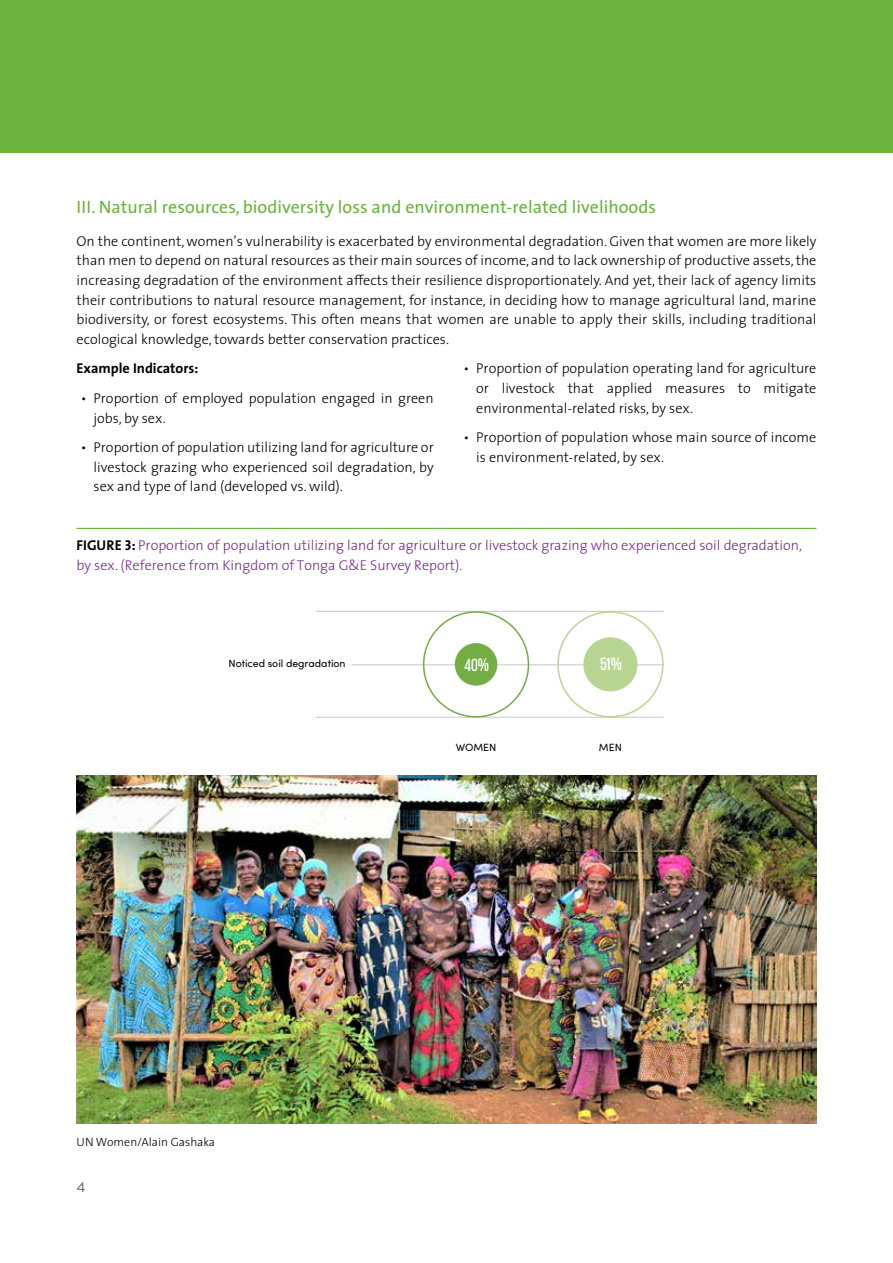
<style>
.page{position:relative;width:893px;height:1263px;background:#fff}
.page>*{position:absolute;margin:0;border:0;box-sizing:border-box;transform-origin:0 0}
.t1{font:18px "The Sans";color:#6cb33f}
.t2{font:500 18px "Giorgio Sans Trial";color:#fff}
.t3{font:300 14.25px/19.6px "The Sans";color:#000;text-align:justify}
.t4{font:300 14.25px/19.5px "The Sans";color:#78278b}
.t5{font:700 14.25px "The Sans";color:#000}
.t6{font:13.5px "Gotham";color:#58595b}
.t7{font:300 12px "The Sans";color:#000}
.t8{font:10.5px "Sofia Pro";color:#010101}
.s1{font-family:"The Sans Bold Caps";font-weight:400;color:#000}
.s2{font-family:"Bebas Neue";font-weight:400}
</style>
<div class="page">
<div style="left:0;top:0;width:893px;height:153px;background:#6cb33f"></div>
<hr style="left:77px;top:528px;width:739px;height:1px;background:#6cb33f">
<hr style="left:316px;top:611px;width:348px;height:1px;background:#c5c7c9">
<hr style="left:352px;top:664px;width:312px;height:1px;background:#c5c7c9">
<hr style="left:316px;top:717px;width:348px;height:1px;background:#c5c7c9">
<div style="left:455px;top:643px;width:42px;height:43px;background:#73ad43;border-radius:50%"></div>
<div style="left:583px;top:637px;width:55px;height:54px;background:#b9d593;border-radius:50%"></div>
<div style="left:423px;top:611px;width:106px;height:106px;border:2px solid #73ad43;border-radius:50%"></div>
<div style="left:557px;top:611px;width:107px;height:106px;border:2px solid #b9d593;border-radius:50%"></div>
<img style="left:77px;top:775px;width:739px;height:349px">
<p class="t1" style="left:77px;top:192px;width:581px">III. Natural resources, biodiversity loss and environment-related livelihoods</p>
<p class="t3" style="left:77px;top:231px;width:741px">On the continent, women’s vulnerability is exacerbated by environmental degradation. Given that women are more likely than men to depend on natural resources as their main sources of income, and to lack ownership of productive assets, the increasing degradation of the environment affects their resilience disproportionately. And yet, their lack of agency limits their contributions to natural resource management, for instance, in deciding how to manage agricultural land, marine biodiversity, or forest ecosystems. This often means that women are unable to apply their skills, including traditional ecological knowledge, towards better conservation practices.</p>
<p class="t5" style="left:77px;top:357px;width:123px">Example Indicators:</p>
<p class="t3" style="left:94px;top:388px;width:342px;text-indent:-13px">• Proportion of employed population engaged in green jobs, by sex.</p>
<p class="t3" style="left:94px;top:437px;width:342px;text-indent:-13px">• Proportion of population utilizing land for agriculture or livestock grazing who experienced soil degradation, by sex and type of land (developed vs. wild).</p>
<p class="t3" style="left:476px;top:358px;width:342px;text-indent:-13px">• Proportion of population operating land for agriculture or livestock that applied measures to mitigate environmental-related risks, by sex.</p>
<p class="t3" style="left:476px;top:427px;width:342px;text-indent:-13px">• Proportion of population whose main source of income is environment-related, by sex.</p>
<p class="t4" style="left:77px;top:535px;width:727px"><span class="s1">FIGURE 3:</span> Proportion of population utilizing land for agriculture or livestock grazing who experienced soil degradation, by sex. (Reference from Kingdom of Tonga G&amp;E Survey Report).</p>
<p class="t8" style="left:229px;top:656px;width:119px">Noticed soil degradation</p>
<p class="t2" style="left:465px;top:659px;width:26px">40<span class="s2">%</span></p>
<p class="t2" style="left:600px;top:658px;width:23px">51<span class="s2">%</span></p>
<p class="t8" style="left:456px;top:739px;width:42px">WOMEN</p>
<p class="t8" style="left:599px;top:739px;width:24px">MEN</p>
<p class="t7" style="left:77px;top:1132px;width:140px">UN Women/Alain Gashaka</p>
<p class="t6" style="left:77px;top:1178px;width:11px">4</p>
</div>
